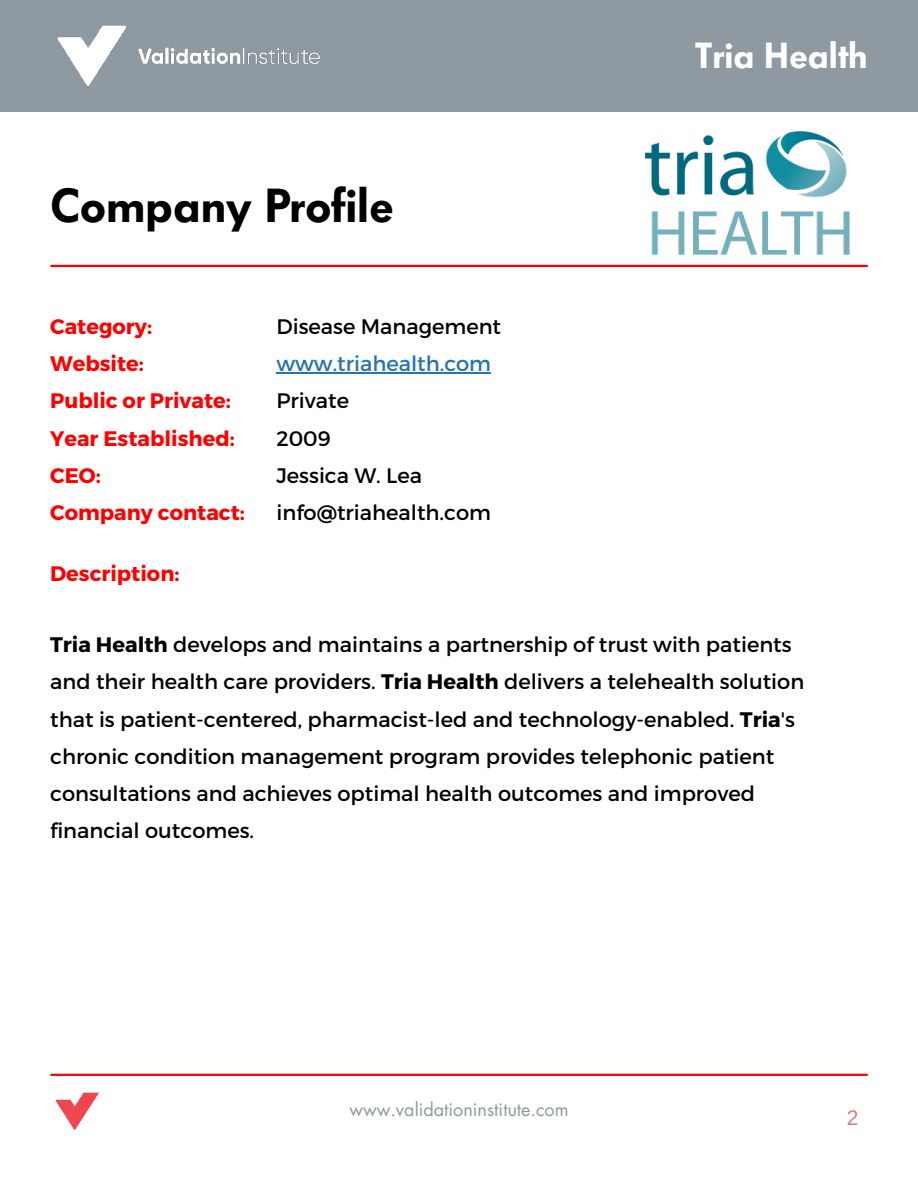
<style>
.page{position:relative;width:918px;height:1188px;background:#fff}
.page>*{position:absolute;margin:0;border:0;box-sizing:border-box;transform-origin:0 0}
.t1{font:600 47.25px "Futura BQ";color:#000}
.t2{font:600 36px "Futura BQ";color:#fff}
.t3{font:21px/37.2px "Montserrat";color:#000}
.t4{font:700 21px/37px "Montserrat";color:#f00}
.t5{font:21px "Montserrat";color:#2475b0}
.t6{font:21px "Arimo";color:#d97f76}
.t7{font:18px "Futura LT";color:#8e99a2}
.s1{font-weight:700}
</style>
<div class="page">
<div style="left:0;top:0;width:918px;height:111px;background:#8e99a2"></div>
<img style="left:57px;top:25px;width:264px;height:62px">
<hr style="left:51px;top:1074px;width:816px;height:2px;background:#f00">
<img style="left:55px;top:1092px;width:44px;height:38px">
<hr style="left:51px;top:265px;width:816px;height:2px;background:#f00">
<img style="left:645px;top:131px;width:205px;height:124px">
<hr style="left:276px;top:372px;width:215px;height:2px;background:#2475b0">
<h1 class="t1" style="left:50px;top:178px;width:345px">Company Profile</h1>
<p class="t4" style="left:50px;top:309px;width:196px">Category:<br>Website:<br>Public or Private:<br>Year Established:<br>CEO:<br>Company contact:</p>
<p class="t4" style="left:50px;top:556px;width:131px">Description:</p>
<p class="t3" style="left:276px;top:308px;width:226px">Disease Management</p>
<p class="t5" style="left:276px;top:351px;width:216px">www.triahealth.com</p>
<p class="t3" style="left:276px;top:382px;width:216px">Private<br>2009<br>Jessica W. Lea info@triahealth.com</p>
<h2 class="t2" style="left:695px;top:35px;width:174px">Tria Health</h2>
<p class="t3" style="left:50px;top:626px;width:756px"><span class="s1">Tria Health</span> develops and maintains a partnership of trust with patients and their health care providers. <span class="s1">Tria Health</span> delivers a telehealth solution that is patient-centered, pharmacist-led and technology-enabled. <span class="s1">Tria</span>'s chronic condition management program provides telephonic patient consultations and achieves optimal health outcomes and improved financial outcomes.</p>
<p class="t7" style="left:349px;top:1098px;width:221px">www.validationinstitute.com</p>
<p class="t6" style="left:847px;top:1105px;width:13px">2</p>
</div>
